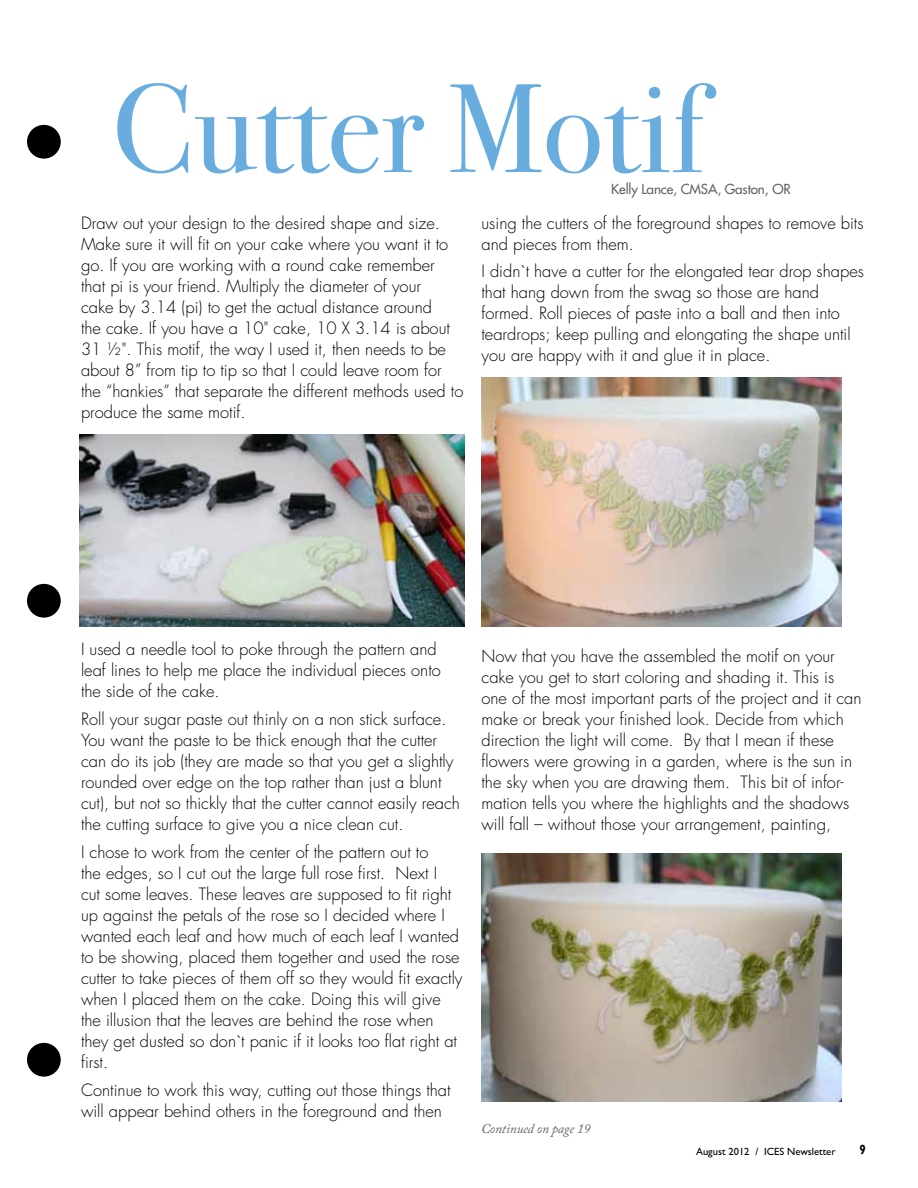
<style>
.page{position:relative;width:918px;height:1188px;background:#fff}
.page>*{position:absolute;margin:0;border:0;box-sizing:border-box;transform-origin:0 0}
.t1{font:126px "Bodoni Svty Two ITCTT Book";color:#69addf}
.t2{font:300 16.5px/21px "Futura";color:#000}
.t3{font:13.5px "Futura";letter-spacing:-.01em;color:#636466}
.t4{font:italic 13.5px "Adobe Caslon Pro";letter-spacing:-.01em;color:#636466}
.t5{font:700 13.5px "Gill Sans";color:#000;scale:.85 1}
.t6{font:10.5px "Gill Sans";color:#000}
</style>
<div class="page">
<div style="left:27px;top:125px;width:34px;height:34px;background:#000;border-radius:50%"></div>
<div style="left:27px;top:584px;width:34px;height:34px;background:#000;border-radius:50%"></div>
<div style="left:27px;top:1043px;width:34px;height:34px;background:#000;border-radius:50%"></div>
<img style="left:481px;top:378px;width:361px;height:249px">
<img style="left:481px;top:853px;width:361px;height:249px">
<img style="left:80px;top:434px;width:384px;height:192px">
<p class="t1" style="left:112px;top:26px;width:594px">Cutter Motif</p>
<p class="t3" style="left:611px;top:181px;width:181px">Kelly Lance, CMSA, Gaston, OR</p>
<p class="t2" style="left:81px;top:213px;width:384px">Draw out your design to the desired shape and size.<br>Make sure it will fit on your cake where you want it to go. If you are working with a round cake remember<br>that pi is your friend. Multiply the diameter of your<br>cake by 3.14 (pi) to get the actual distance around<br>the cake. If you have a 10" cake, 10 X 3.14 is about 31 ½". This motif, the way I used it, then needs to be about 8” from tip to tip so that I could leave room for the “hankies” that separate the different methods used to produce the same motif.</p>
<p class="t2" style="left:482px;top:213px;width:384px">using the cutters of the foreground shapes to remove bits and pieces from them.</p>
<p class="t2" style="left:482px;top:261px;width:384px">I didn`t have a cutter for the elongated tear drop shapes that hang down from the swag so those are hand formed. Roll pieces of paste into a ball and then into teardrops; keep pulling and elongating the shape until you are happy with it and glue it in place.</p>
<p class="t2" style="left:81px;top:639px;width:361px">I used a needle tool to poke through the pattern and leaf lines to help me place the individual pieces onto the side of the cake.</p>
<p class="t2" style="left:81px;top:709px;width:381px">Roll your sugar paste out thinly on a non stick surface.<br>You want the paste to be thick enough that the cutter can do its job (they are made so that you get a slightly rounded over edge on the top rather than just a blunt cut), but not so thickly that the cutter cannot easily reach the cutting surface to give you a nice clean cut.</p>
<p class="t2" style="left:81px;top:842px;width:383px">I chose to work from the center of the pattern out to<br>the edges, so I cut out the large full rose first. Next I<br>cut some leaves. These leaves are supposed to fit right up against the petals of the rose so I decided where I wanted each leaf and how much of each leaf I wanted to be showing, placed them together and used the rose cutter to take pieces of them off so they would fit exactly when I placed them on the cake. Doing this will give the illusion that the leaves are behind the rose when they get dusted so don`t panic if it looks too flat right at first.</p>
<p class="t2" style="left:81px;top:1080px;width:371px">Continue to work this way, cutting out those things that will appear behind others in the foreground and then</p>
<p class="t2" style="left:482px;top:646px;width:382px">Now that you have the assembled the motif on your cake you get to start coloring and shading it. This is one of the most important parts of the project and it can make or break your finished look. Decide from which direction the light will come. By that I mean if these flowers were growing in a garden, where is the sun in the sky when you are drawing them. This bit of infor&shy;mation tells you where the highlights and the shadows will fall – without those your arrangement, painting,</p>
<p class="t4" style="left:481px;top:1121px;width:111px">Continued on page 19</p>
<p class="t6" style="left:696px;top:1145px;width:141px">August 2012 / ICES Newsletter</p>
<p class="t5" style="left:860px;top:1141px;width:9px">9</p>
</div>
